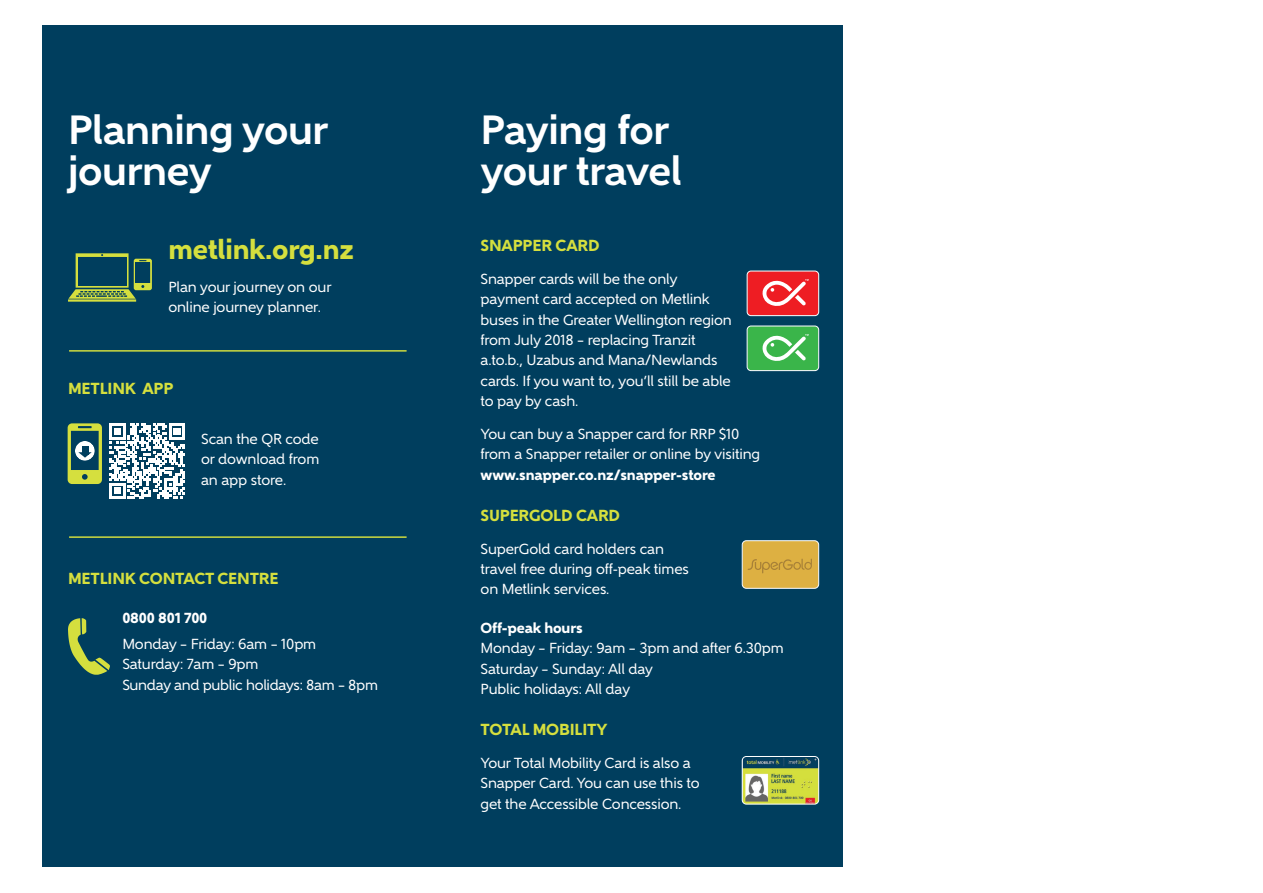
<style>
.page{position:relative;width:1263px;height:893px;background:#fff}
.page>*{position:absolute;margin:0;border:0;box-sizing:border-box;transform-origin:0 0}
.t1{font:700 40.8px/40.8px "Gentleman 800";letter-spacing:-.01em;color:#fff}
.t2{font:800 27.6px "Gentleman 900";letter-spacing:-.01em;color:#d5df3e}
.t3{font:800 16.05px "Gentleman 900";letter-spacing:-.01em;color:#d5df3e}
.t4{font:14.55px/20.4px "Gentleman 600";letter-spacing:-.01em;color:#fff}
.t5{font:800 14.55px "Gentleman 900";letter-spacing:-.01em;color:#fff}
</style>
<div class="page">
<div style="left:43px;top:26px;width:800px;height:841px;background:#003e5e"></div>
<svg style="left:747px;top:271px;width:72px;height:45px;background:#ef3d43"></svg>
<div style="left:747px;top:271px;width:72px;height:45px;border:1px solid #fff;border-radius:4px"></div>
<svg style="left:747px;top:326px;width:72px;height:45px;background:#56bf64"></svg>
<div style="left:747px;top:326px;width:72px;height:45px;border:1px solid #fff;border-radius:4px"></div>
<svg style="left:744px;top:542px;width:73px;height:45px;background:#d9ac41"></svg>
<div style="left:742px;top:540px;width:77px;height:49px;border:1px solid #fff;border-radius:4px"></div>
<img style="left:742px;top:756px;width:77px;height:48px">
<div style="left:742px;top:756px;width:77px;height:48px;border:1px solid #fff;border-radius:4px"></div>
<svg style="left:68px;top:253px;width:84px;height:49px"></svg>
<div style="left:78px;top:257px;width:48px;height:29px;background:#003e5e"></div>
<div style="left:135px;top:263px;width:15px;height:20px;background:#003e5e"></div>
<svg style="left:68px;top:423px;width:34px;height:61px"></svg>
<svg style="left:68px;top:618px;width:42px;height:57px"></svg>
<hr style="left:69px;top:350px;width:338px;height:2px;background:#d5df3e">
<hr style="left:69px;top:536px;width:338px;height:2px;background:#d5df3e">
<svg style="left:109px;top:423px;width:76px;height:76px"></svg>
<h1 class="t1" style="left:68px;top:109px;width:262px">Planning your journey</h1>
<h2 class="t2" style="left:168px;top:232px;width:187px">metlink.org.nz</h2>
<p class="t4" style="left:168px;top:276px;width:165px">Plan your journey on our online journey planner.</p>
<p class="t3" style="left:68px;top:379px;width:107px">METLINK APP</p>
<p class="t4" style="left:201px;top:429px;width:120px;text-align:justify">Scan the QR code or download from an app store.</p>
<p class="t3" style="left:68px;top:569px;width:212px">METLINK CONTACT CENTRE</p>
<p class="t5" style="left:122px;top:609px;width:87px">0800 801 700</p>
<p class="t4" style="left:122px;top:634px;width:257px">Monday – Friday: 6am – 10pm<br>Saturday: 7am – 9pm<br>Sunday and public holidays: 8am – 8pm</p>
<h1 class="t1" style="left:481px;top:110px;width:203px">Paying for your travel</h1>
<p class="t3" style="left:481px;top:236px;width:120px">SNAPPER CARD</p>
<p class="t4" style="left:481px;top:269px;width:253px">Snapper cards will be the only payment card accepted on Metlink buses in the Greater Wellington region from July 2018 – replacing Tranzit a.to.b., Uzabus and Mana/Newlands cards. If you want to, you’ll still be able to pay by cash.</p>
<p class="t4" style="left:481px;top:424px;width:281px">You can buy a Snapper card for RRP $10 from a Snapper retailer or online by visiting</p>
<p class="t5" style="left:481px;top:466px;width:237px">www.snapper.co.nz/snapper-store</p>
<p class="t3" style="left:481px;top:505px;width:141px">SUPERGOLD CARD</p>
<p class="t4" style="left:481px;top:538px;width:210px">SuperGold card holders can travel free during off-peak times on Metlink services.</p>
<p class="t5" style="left:481px;top:619px;width:104px">Off-peak hours</p>
<p class="t4" style="left:481px;top:638px;width:305px">Monday – Friday: 9am – 3pm and after 6.30pm<br>Saturday – Sunday: All day<br>Public holidays: All day</p>
<p class="t3" style="left:481px;top:720px;width:128px">TOTAL MOBILITY</p>
<p class="t4" style="left:481px;top:752px;width:221px">Your Total Mobility Card is also a<br>Snapper Card. You can use this to get the Accessible Concession.</p>
</div>
